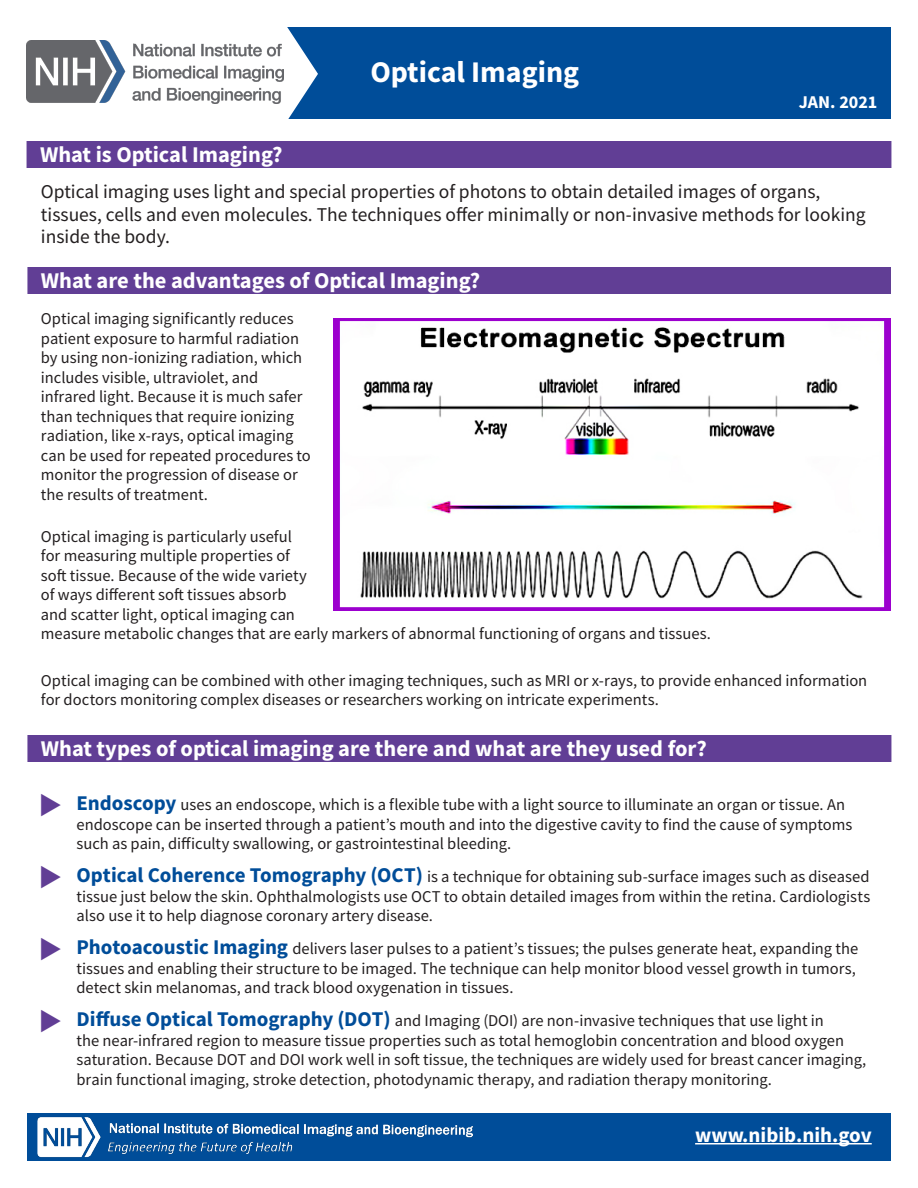
<style>
.page{position:relative;width:918px;height:1188px;background:#fff}
.page>*{position:absolute;margin:0;border:0;box-sizing:border-box;transform-origin:0 0}
.t1{font:700 30px "Source Sans Pro";color:#fff}
.t2{font:700 22.5px "Source Sans Pro";color:#fff}
.t3{font:700 21px "Source Sans Pro";color:#fff}
.t4{font:19.5px/22.5px "Source Sans Pro";color:#231f20}
.t5{font:700 18px "Source Sans Pro";color:#fff}
.t6{font:16.5px/19.5px "Source Sans Pro";color:#231f20}
.t7{font:13.5px "Arial";color:#fff}
.t8{font:12px "Arial";color:#fff}
.s1{font-weight:700;font-size:21px;color:#004d99}
</style>
<div class="page">
<div style="left:216px;top:27px;width:675px;height:91px;background:#004d99"></div>
<svg style="left:216px;top:27px;width:102px;height:92px"></svg>
<div style="left:27px;top:1113px;width:864px;height:48px;background:#004d99"></div>
<hr style="left:695px;top:1143px;width:177px;height:1px;background:#fff">
<img style="left:26px;top:40px;width:257px;height:64px">
<div style="left:27px;top:141px;width:864px;height:27px;background:#613e95"></div>
<div style="left:27px;top:267px;width:864px;height:27px;background:#613e95"></div>
<img style="left:334px;top:318px;width:557px;height:293px">
<div style="left:27px;top:735px;width:864px;height:27px;background:#613e95"></div>
<img style="left:37px;top:1117px;width:436px;height:41px">
<h1 class="t1" style="left:370px;top:52px;width:210px">Optical Imaging</h1>
<h1 class="t7" style="left:474px;top:64px;width:4px">l</h1>
<p class="t5" style="left:799px;top:90px;width:80px">JAN. 2021</p>
<p class="t8" style="left:820px;top:94px;width:4px">l</p>
<h2 class="t2" style="left:40px;top:139px;width:244px">What is Optical Imaging?</h2>
<p class="t4" style="left:41px;top:180px;width:826px">Optical imaging uses light and special properties of photons to obtain detailed images of organs, tissues, cells and even molecules. The techniques ofer minimally or non-invasive methods for looking inside the body.</p>
<h2 class="t2" style="left:41px;top:265px;width:441px">What are the advantages of Optical Imaging?</h2>
<p class="t6" style="left:41px;top:309px;width:271px">Optical imaging significantly reduces patient exposure to harmful radiation by using non-ionizing radiation, which includes visible, ultraviolet, and infrared light. Because it is much safer than techniques that require ionizing radiation, like x-rays, optical imaging can be used for repeated procedures to monitor the progression of disease or the results of treatment.</p>
<p class="t6" style="left:41px;top:526px;width:672px">Optical imaging is particularly useful<br>for measuring multiple properties of<br>sof tissue. Because of the wide variety<br>of ways diferent sof tissues absorb<br>and scatter light, optical imaging can<br>measure metabolic changes that are early markers of abnormal functioning of organs and tissues.</p>
<p class="t6" style="left:41px;top:670px;width:828px">Optical imaging can be combined with other imaging techniques, such as MRI or x-rays, to provide enhanced information for doctors monitoring complex diseases or researchers working on intricate experiments.</p>
<h2 class="t2" style="left:41px;top:733px;width:668px">What types of optical imaging are there and what are they used for?</h2>
<p class="t6" style="left:76px;top:795px;width:777px"><span class="s1">Endoscopy</span> uses an endoscope, which is a flexible tube with a light source to illuminate an organ or tissue. An endoscope can be inserted through a patient’s mouth and into the digestive cavity to find the cause of symptoms such as pain, dificulty swallowing, or gastrointestinal bleeding.</p>
<p class="t6" style="left:76px;top:867px;width:795px;text-align:justify"><span class="s1">Optical Coherence Tomography (OCT)</span> is a technique for obtaining sub-surface images such as diseased tissue just below the skin. Ophthalmologists use OCT to obtain detailed images from within the retina. Cardiologists also use it to help diagnose coronary artery disease.</p>
<p class="t6" style="left:76px;top:939px;width:783px"><span class="s1">Photoacoustic Imaging</span> delivers laser pulses to a patient’s tissues; the pulses generate heat, expanding the tissues and enabling their structure to be imaged. The technique can help monitor blood vessel growth in tumors, detect skin melanomas, and track blood oxygenation in tissues.</p>
<p class="t6" style="left:76px;top:1011px;width:791px"><span class="s1">Difuse Optical Tomography (DOT)</span> and Imaging (DOI) are non-invasive techniques that use light in<br>the near-infrared region to measure tissue properties such as total hemoglobin concentration and blood oxygen saturation. Because DOT and DOI work well in sof tissue, the techniques are widely used for breast cancer imaging, brain functional imaging, stroke detection, photodynamic therapy, and radiation therapy monitoring.</p>
<p class="t3" style="left:695px;top:1120px;width:178px">www.nibib.nih.gov</p>
</div>
